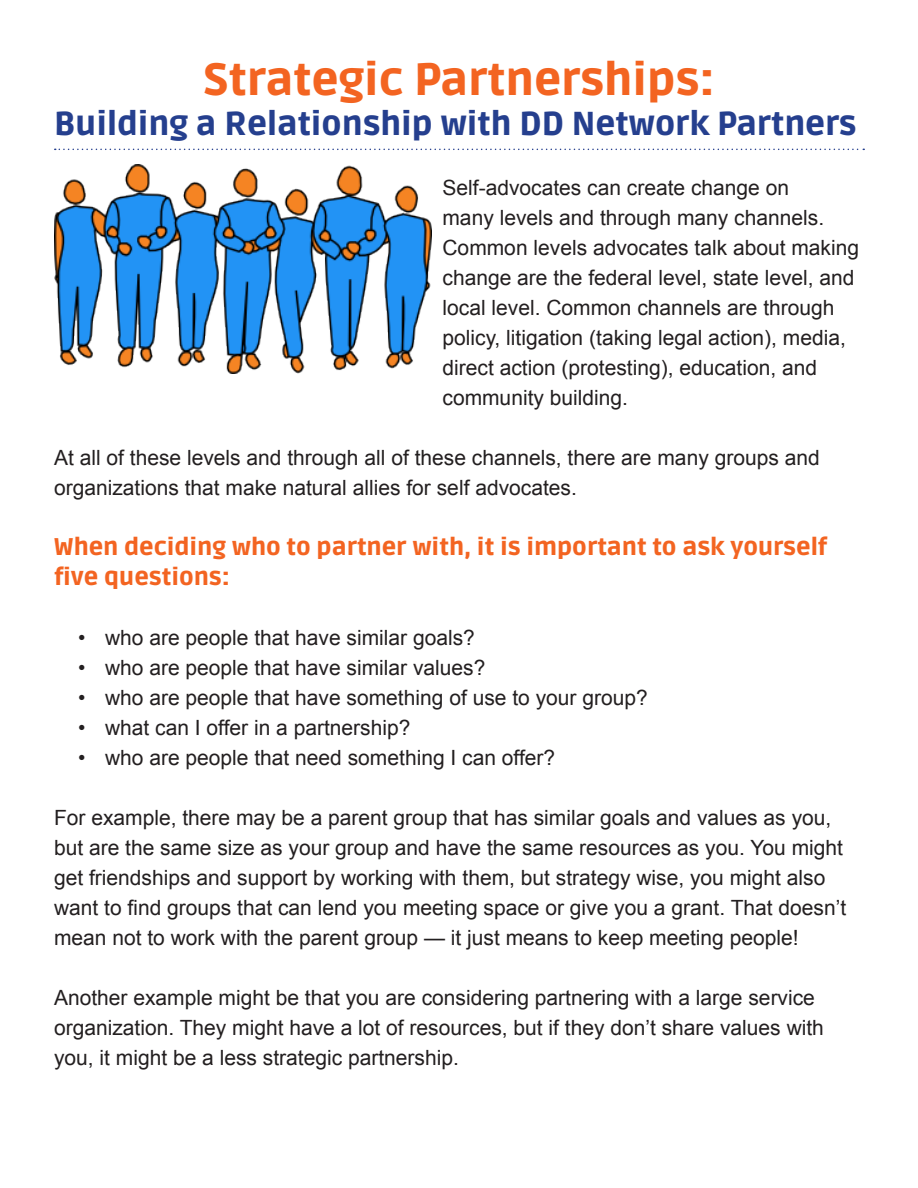
<style>
.page{position:relative;width:918px;height:1188px;background:#fff}
.page>*{position:absolute;margin:0;border:0;box-sizing:border-box;transform-origin:0 0}
.t1{font:900 45px "Ruda";color:#f36421}
.t2{font:900 33px "Ruda";color:#253f8e}
.t3{font:900 24px/30px "Ruda";color:#f36421}
.t4{font:21px/30px "Arial";color:#231f20}
</style>
<div class="page">
<svg style="left:55px;top:149px;width:809px;height:1px"></svg>
<img style="left:54px;top:165px;width:377px;height:209px">
<p class="t1" style="left:203px;top:54px;width:513px">Strategic Partnerships:</p>
<p class="t2" style="left:54px;top:105px;width:804px">Building a Relationship with DD Network Partners</p>
<p class="t4" style="left:442px;top:173px;width:418px">Self-advocates can create change on<br>many levels and through many channels.<br>Common levels advocates talk about making change are the federal level, state level, and local level. Common channels are through policy, litigation (taking legal action), media, direct action (protesting), education, and community building.</p>
<p class="t4" style="left:54px;top:443px;width:767px">At all of these levels and through all of these channels, there are many groups and organizations that make natural allies for self advocates.</p>
<p class="t3" style="left:54px;top:533px;width:775px">When deciding who to partner with, it is important to ask yourself five questions:</p>
<p class="t4" style="left:78px;top:623px;width:398px">• who are people that have similar goals?</p>
<p class="t4" style="left:78px;top:653px;width:409px">• who are people that have similar values?</p>
<p class="t4" style="left:78px;top:683px;width:571px">• who are people that have something of use to your group?</p>
<p class="t4" style="left:78px;top:713px;width:334px">• what can I offer in a partnership?</p>
<p class="t4" style="left:78px;top:743px;width:479px">• who are people that need something I can offer?</p>
<p class="t4" style="left:54px;top:803px;width:794px">For example, there may be a parent group that has similar goals and values as you, but are the same size as your group and have the same resources as you. You might get friendships and support by working with them, but strategy wise, you might also want to find groups that can lend you meeting space or give you a grant. That doesn’t mean not to work with the parent group — it just means to keep meeting people!</p>
<p class="t4" style="left:54px;top:983px;width:772px">Another example might be that you are considering partnering with a large service organization. They might have a lot of resources, but if they don’t share values with you, it might be a less strategic partnership.</p>
</div>
